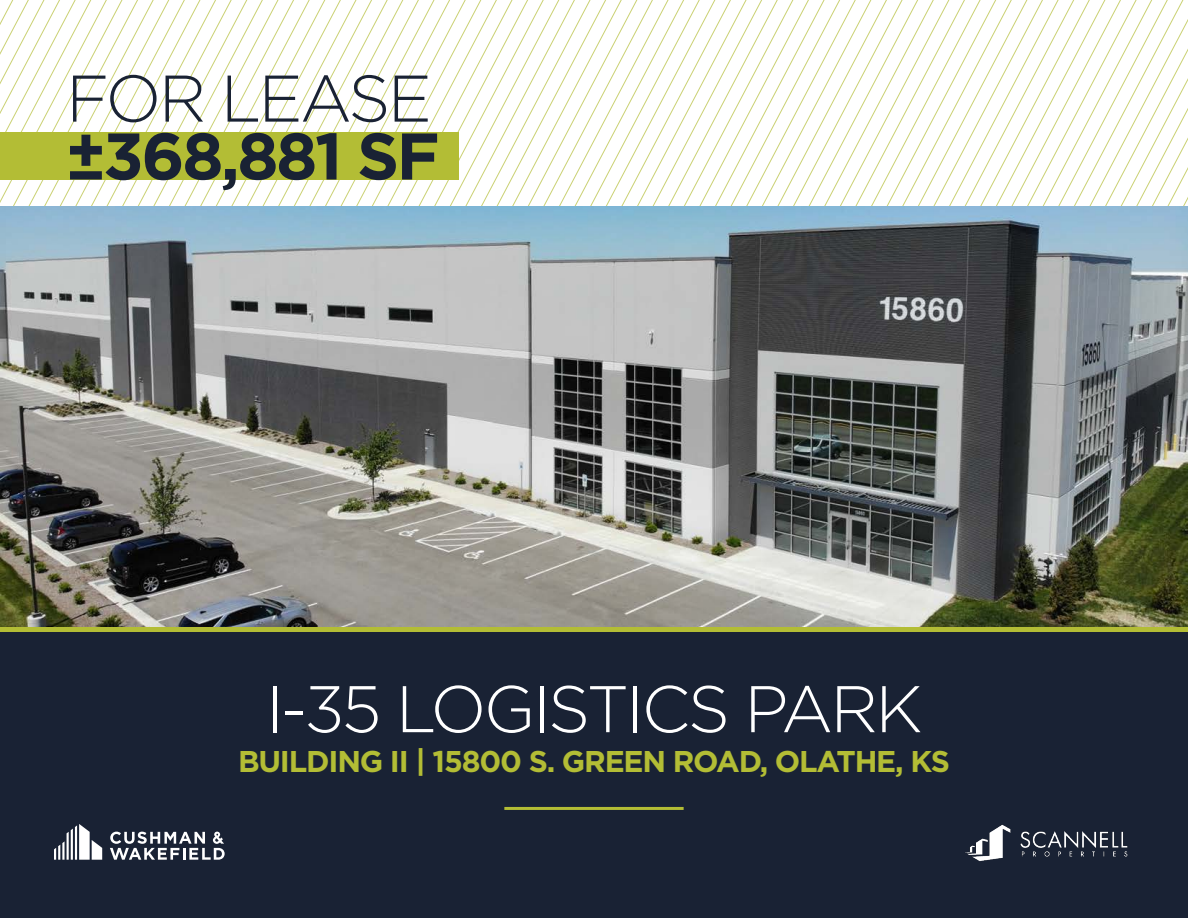
<style>
.page{position:relative;width:1188px;height:918px;background:#fff}
.page>*{position:absolute;margin:0;border:0;box-sizing:border-box;transform-origin:0 0}
.t1{font:300 65.85px "Gotham";letter-spacing:-.04em;color:#fff}
.t2{font:700 65.85px "Gotham";letter-spacing:-.04em;color:#192234}
.t3{font:300 65.85px "Gotham";letter-spacing:-.04em;color:#192234}
.t4{font:700 30px "Gotham";letter-spacing:-.04em;color:#b3bd35}
</style>
<div class="page">
<svg style="left:0;top:0;width:1188px;height:206px"></svg>
<div style="left:0;top:132px;width:459px;height:48px;background:#b3bd35"></div>
<div style="left:0;top:626px;width:1188px;height:292px;background:#192234"></div>
<div style="left:0;top:626px;width:1188px;height:6px;background:#b3bd35"></div>
<img style="left:0;top:206px;width:1188px;height:420px">
<hr style="left:504px;top:807px;width:180px;height:3px;background:#b3bd35">
<svg style="left:54px;top:824px;width:48px;height:36px"></svg>
<svg style="left:110px;top:832px;width:115px;height:28px"></svg>
<img style="left:965px;top:824px;width:163px;height:37px">
<p class="t3" style="left:66px;top:57px;width:367px">FOR LEASE</p>
<p class="t2" style="left:66px;top:113px;width:375px">±368,881 SF</p>
<p class="t1" style="left:266px;top:667px;width:658px">I-35 LOGISTICS PARK</p>
<p class="t4" style="left:238px;top:742px;width:713px">BUILDING II | 15800 S. GREEN ROAD, OLATHE, KS</p>
</div>
